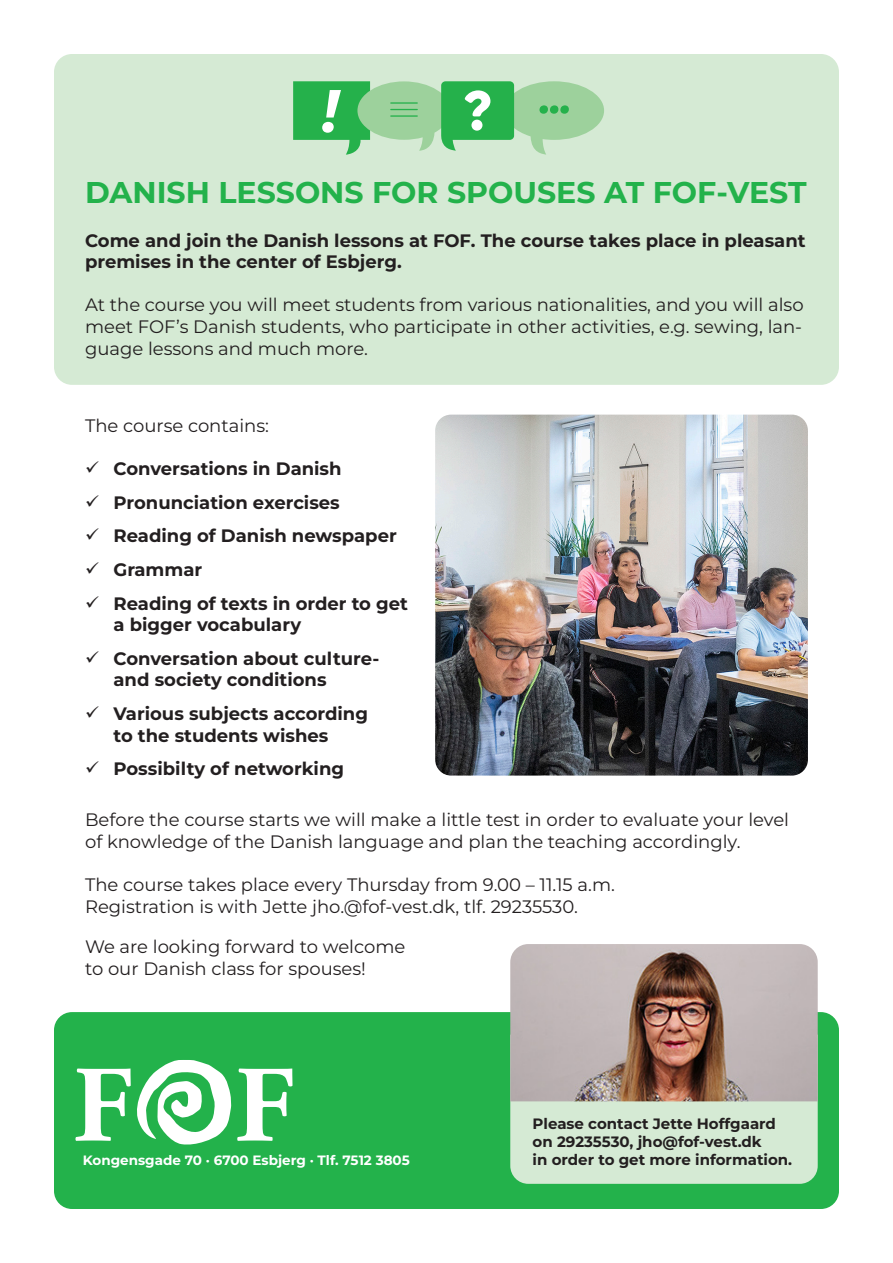
<style>
.page{position:relative;width:893px;height:1263px;background:#fff}
.page>*{position:absolute;margin:0;border:0;box-sizing:border-box;transform-origin:0 0}
.t1{font:700 30px "Montserrat";color:#23b24b}
.t2{font:18px/21.6px "Montserrat";color:#231f20}
.t3{font:700 18px/21.6px "Montserrat";color:#231f20}
.t4{font:700 15px/18px "Montserrat";color:#231f20}
.t5{font:700 13.5px "Montserrat";color:#fff}
</style>
<div class="page">
<div style="left:54px;top:1012px;width:785px;height:197px;background:#23b24b;border-radius:18px"></div>
<div style="left:54px;top:54px;width:785px;height:331px;background:#d5ead4;border-radius:18px"></div>
<img style="left:435px;top:415px;width:373px;height:360px">
<svg style="left:293px;top:81px;width:311px;height:74px"></svg>
<svg style="left:75px;top:1060px;width:156px;height:84px"></svg>
<svg style="left:237px;top:1068px;width:55px;height:73px"></svg>
<div style="left:510px;top:1101px;width:308px;height:83px;background:#d5ead4"></div>
<img style="left:510px;top:944px;width:308px;height:157px">
<p class="t1" style="left:85px;top:171px;width:723px">DANISH LESSONS FOR SPOUSES AT FOF-VEST</p>
<p class="t3" style="left:85px;top:228px;width:722px">Come and join the Danish lessons at FOF. The course takes place in pleasant premises in the center of Esbjerg.</p>
<p class="t2" style="left:85px;top:294px;width:720px;text-align:justify">At the course you will meet students from various nationalities, and you will also meet FOF’s Danish students, who participate in other activities, e.g. sewing, lan&shy;guage lessons and much more.</p>
<p class="t2" style="left:85px;top:414px;width:185px">The course contains:</p>
<p class="t3" style="left:85px;top:457px;width:258px">✓ Conversations in Danish</p>
<p class="t3" style="left:85px;top:491px;width:256px">✓ Pronunciation exercises</p>
<p class="t3" style="left:85px;top:524px;width:313px">✓ Reading of Danish newspaper</p>
<p class="t3" style="left:85px;top:558px;width:119px">✓ Grammar</p>
<p class="t3" style="left:114px;top:592px;width:296px;text-indent:-28px">✓ Reading of texts in order to get a bigger vocabulary</p>
<p class="t3" style="left:114px;top:647px;width:267px;text-indent:-28px">✓ Conversation about culture&shy;and society conditions</p>
<p class="t3" style="left:114px;top:702px;width:256px;text-indent:-28px">✓ Various subjects according to the students wishes</p>
<p class="t3" style="left:85px;top:757px;width:261px">✓ Possibilty of networking</p>
<p class="t2" style="left:85px;top:808px;width:706px">Before the course starts we will make a little test in order to evaluate your level of knowledge of the Danish language and plan the teaching accordingly.</p>
<p class="t2" style="left:85px;top:873px;width:531px">The course takes place every Thursday from 9.00 – 11.15 a.m.<br>Registration is with Jette jho.@fof-vest.dk, tlf. 29235530.</p>
<p class="t2" style="left:85px;top:935px;width:322px">We are looking forward to welcome to our Danish class for spouses!</p>
<p class="t4" style="left:533px;top:1113px;width:245px">Please contact Jette Hoffgaard on 29235530, jho@fof-vest.dk</p>
<p class="t5" style="left:83px;top:1150px;width:328px">Kongensgade 70 · 6700 Esbjerg · Tlf. 7512 3805</p>
<p class="t4" style="left:533px;top:1149px;width:261px">in order to get more information.</p>
</div>
